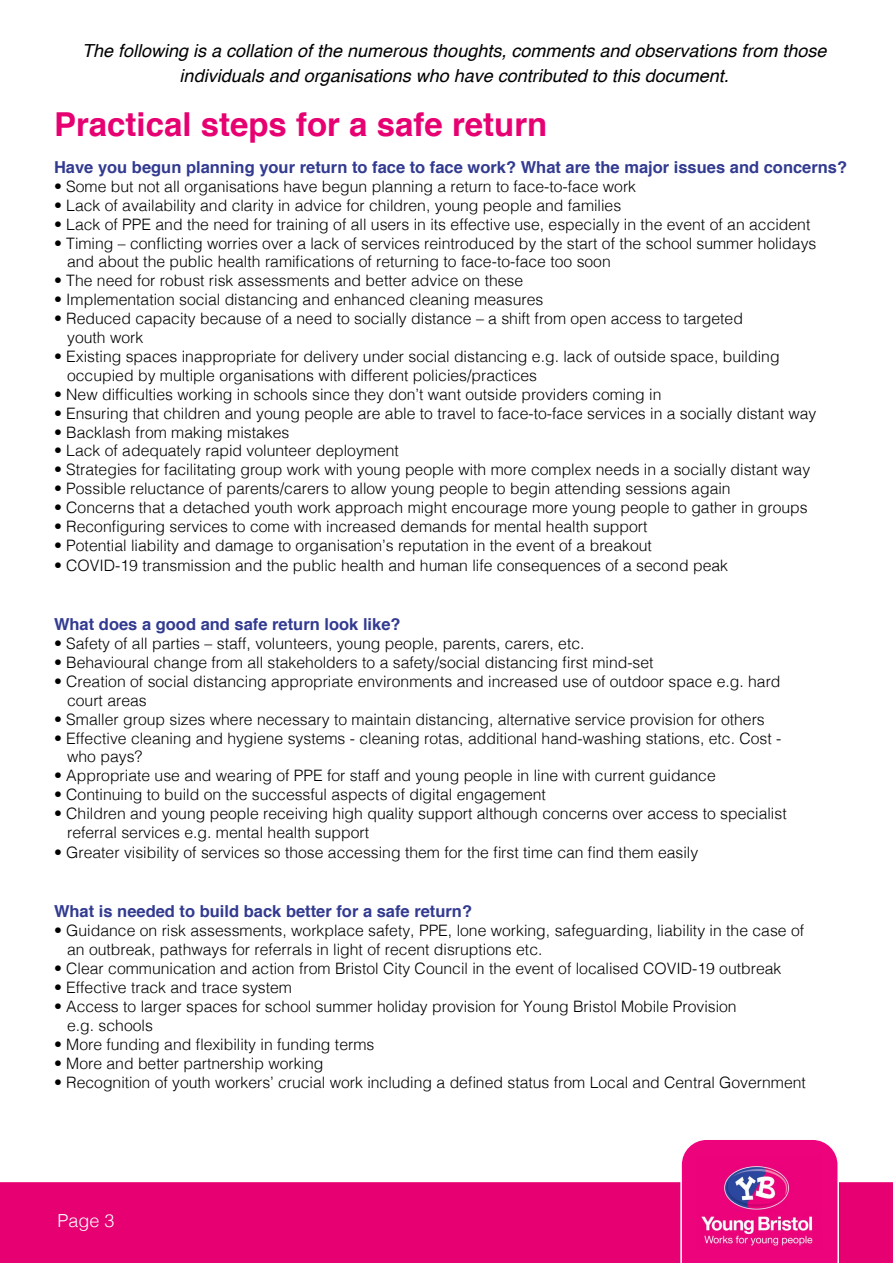
<style>
.page{position:relative;width:893px;height:1263px;background:#fff}
.page>*{position:absolute;margin:0;border:0;box-sizing:border-box;transform-origin:0 0}
.t1{font:700 33px "Helvetica";color:#e60071}
.t2{font:italic 18px/25.2px "Helvetica";color:#000;text-align:center}
.t3{font:300 18px "Helvetica";color:#fff}
.t4{font:700 16.5px "Helvetica";color:#323b90}
.t5{font:300 15.75px/18.9px "Helvetica";color:#000}
</style>
<div class="page">
<div style="left:1px;top:1183px;width:891px;height:79px;background:#e60071"></div>
<div style="left:0;top:1182px;width:893px;height:81px;border:2px solid #e60071"></div>
<svg style="left:680px;top:1140px;width:159px;height:123px"></svg>
<img style="left:697px;top:1156px;width:125px;height:93px">
<p class="t2" style="left:82px;top:38px;width:746px">The following is a collation of the numerous thoughts, comments and observations from those individuals and organisations who have contributed to this document.</p>
<h1 class="t1" style="left:54px;top:98px;width:495px">Practical steps for a safe return</h1>
<p class="t4" style="left:54px;top:154px;width:795px">Have you begun planning your return to face to face work? What are the major issues and concerns?</p>
<p class="t5" style="left:54px;top:176px;width:584px">• Some but not all organisations have begun planning a return to face-to-face work</p>
<p class="t5" style="left:54px;top:195px;width:569px">• Lack of availability and clarity in advice for children, young people and families</p>
<p class="t5" style="left:54px;top:213px;width:758px">• Lack of PPE and the need for training of all users in its effective use, especially in the event of an accident</p>
<p class="t5" style="left:67px;top:232px;width:751px;text-indent:-13px">• Timing – conflicting worries over a lack of services reintroduced by the start of the school summer holidays and about the public health ramifications of returning to face-to-face too soon</p>
<p class="t5" style="left:54px;top:270px;width:471px">• The need for robust risk assessments and better advice on these</p>
<p class="t5" style="left:54px;top:289px;width:491px">• Implementation social distancing and enhanced cleaning measures</p>
<p class="t5" style="left:67px;top:308px;width:677px;text-indent:-13px">• Reduced capacity because of a need to socially distance – a shift from open access to targeted youth work</p>
<p class="t5" style="left:67px;top:346px;width:714px;text-indent:-13px">• Existing spaces inappropriate for delivery under social distancing e.g. lack of outside space, building occupied by multiple organisations with different policies/practices</p>
<p class="t5" style="left:54px;top:384px;width:609px">• New difficulties working in schools since they don’t want outside providers coming in</p>
<p class="t5" style="left:54px;top:402px;width:764px">• Ensuring that children and young people are able to travel to face-to-face services in a socially distant way</p>
<p class="t5" style="left:54px;top:421px;width:237px">• Backlash from making mistakes</p>
<p class="t5" style="left:54px;top:440px;width:346px">• Lack of adequately rapid volunteer deployment</p>
<p class="t5" style="left:54px;top:459px;width:758px">• Strategies for facilitating group work with young people with more complex needs in a socially distant way</p>
<p class="t5" style="left:54px;top:478px;width:678px">• Possible reluctance of parents/carers to allow young people to begin attending sessions again</p>
<p class="t5" style="left:54px;top:497px;width:755px">• Concerns that a detached youth work approach might encourage more young people to gather in groups</p>
<p class="t5" style="left:54px;top:516px;width:595px">• Reconfiguring services to come with increased demands for mental health support</p>
<p class="t5" style="left:54px;top:535px;width:599px">• Potential liability and damage to organisation’s reputation in the event of a breakout</p>
<p class="t5" style="left:54px;top:555px;width:676px">• COVID-19 transmission and the public health and human life consequences of a second peak</p>
<p class="t4" style="left:54px;top:611px;width:348px">What does a good and safe return look like?</p>
<p class="t5" style="left:54px;top:633px;width:532px">• Safety of all parties – staff, volunteers, young people, parents, carers, etc.</p>
<p class="t5" style="left:54px;top:652px;width:601px">• Behavioural change from all stakeholders to a safety/social distancing first mind-set</p>
<p class="t5" style="left:67px;top:671px;width:715px;text-indent:-13px">• Creation of social distancing appropriate environments and increased use of outdoor space e.g. hard court areas</p>
<p class="t5" style="left:54px;top:708px;width:712px">• Smaller group sizes where necessary to maintain distancing, alternative service provision for others</p>
<p class="t5" style="left:67px;top:727px;width:716px;text-indent:-13px">• Effective cleaning and hygiene systems - cleaning rotas, additional hand-washing stations, etc. Cost - who pays?</p>
<p class="t5" style="left:54px;top:765px;width:663px">• Appropriate use and wearing of PPE for staff and young people in line with current guidance</p>
<p class="t5" style="left:54px;top:784px;width:493px">• Continuing to build on the successful aspects of digital engagement</p>
<p class="t5" style="left:67px;top:803px;width:721px;text-indent:-13px">• Children and young people receiving high quality support although concerns over access to specialist referral services e.g. mental health support</p>
<p class="t5" style="left:54px;top:842px;width:646px">• Greater visibility of services so those accessing them for the first time can find them easily</p>
<p class="t4" style="left:54px;top:898px;width:420px">What is needed to build back better for a safe return?</p>
<p class="t5" style="left:67px;top:920px;width:738px;text-indent:-13px">• Guidance on risk assessments, workplace safety, PPE, lone working, safeguarding, liability in the case of an outbreak, pathways for referrals in light of recent disruptions etc.</p>
<p class="t5" style="left:54px;top:958px;width:729px">• Clear communication and action from Bristol City Council in the event of localised COVID-19 outbreak</p>
<p class="t5" style="left:54px;top:977px;width:240px">• Effective track and trace system</p>
<p class="t5" style="left:67px;top:996px;width:671px;text-indent:-13px">• Access to larger spaces for school summer holiday provision for Young Bristol Mobile Provision e.g. schools</p>
<p class="t5" style="left:54px;top:1033px;width:322px">• More funding and flexibility in funding terms</p>
<p class="t5" style="left:54px;top:1052px;width:271px">• More and better partnership working</p>
<p class="t5" style="left:54px;top:1072px;width:753px">• Recognition of youth workers’ crucial work including a defined status from Local and Central Government</p>
<p class="t3" style="left:57px;top:1205px;width:59px">Page 3</p>
</div>
